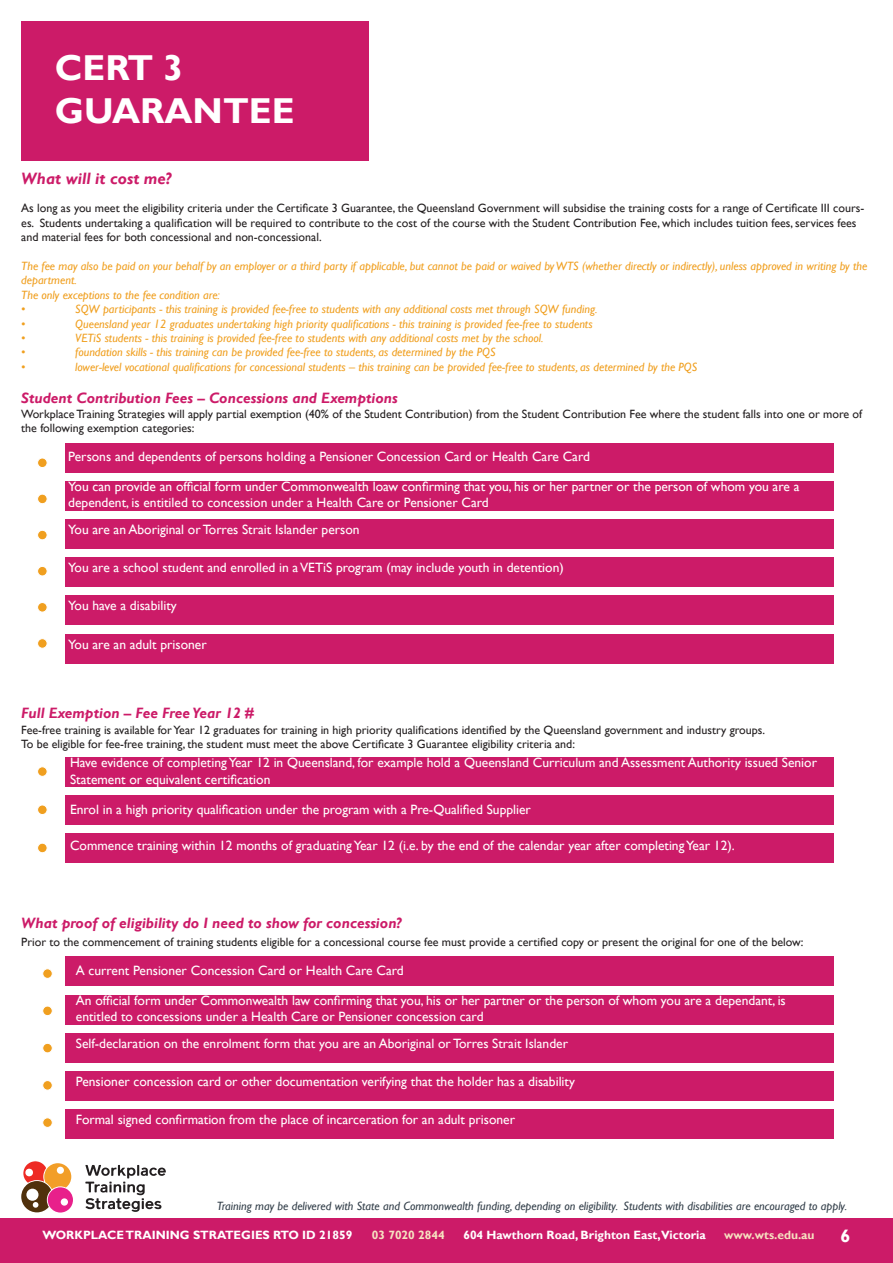
<style>
.page{position:relative;width:893px;height:1263px;background:#fff}
.page>*{position:absolute;margin:0;border:0;box-sizing:border-box;transform-origin:0 0}
.t1{font:700 36px/43.2px "Gill Sans";color:#fff}
.t2{font:700 18px "Gill Sans";color:#fff}
.t3{font:italic 700 16.5px "Gill Sans";color:#cc1b68}
.t4{font:italic 700 15px "Gill Sans";color:#cc1b68}
.t5{font:13.5px/16.5px "Gill Sans";color:#fff}
.t6{font:12px/14.4px "Gill Sans";color:#231f20}
.t7{font:italic 12px/14.4px "Gill Sans";color:#f09f1f}
.t8{font:italic 12px "Gill Sans";color:#333f4a}
.t9{font:700 12px "Gill Sans";color:#fff}
.t10{font:700 12px "Gill Sans";color:#f6e1c0}
</style>
<div class="page">
<div style="left:21px;top:21px;width:348px;height:140px;background:#cc1b68"></div>
<svg style="left:21px;top:1161px;width:52px;height:51px"></svg>
<svg style="left:85px;top:1165px;width:81px;height:47px"></svg>
<div style="left:0;top:1218px;width:893px;height:45px;background:#cc1b68"></div>
<div style="left:65px;top:443px;width:768px;height:30px;background:#cc1b68"></div>
<div style="left:65px;top:481px;width:768px;height:30px;background:#cc1b68"></div>
<div style="left:65px;top:519px;width:768px;height:30px;background:#cc1b68"></div>
<div style="left:65px;top:557px;width:768px;height:30px;background:#cc1b68"></div>
<div style="left:65px;top:595px;width:768px;height:30px;background:#cc1b68"></div>
<div style="left:65px;top:634px;width:768px;height:29px;background:#cc1b68"></div>
<div style="left:65px;top:956px;width:768px;height:30px;background:#cc1b68"></div>
<div style="left:65px;top:995px;width:768px;height:29px;background:#cc1b68"></div>
<div style="left:65px;top:1033px;width:768px;height:30px;background:#cc1b68"></div>
<div style="left:65px;top:1071px;width:768px;height:30px;background:#cc1b68"></div>
<div style="left:65px;top:1109px;width:768px;height:30px;background:#cc1b68"></div>
<div style="left:65px;top:756px;width:768px;height:30px;background:#cc1b68"></div>
<div style="left:65px;top:795px;width:768px;height:30px;background:#cc1b68"></div>
<div style="left:65px;top:833px;width:768px;height:30px;background:#cc1b68"></div>
<div style="left:38px;top:767px;width:9px;height:9px;background:#f09f1f;border-radius:50%"></div>
<div style="left:37px;top:766px;width:11px;height:11px;border:1px solid #fff;border-radius:50%"></div>
<div style="left:38px;top:805px;width:9px;height:9px;background:#f09f1f;border-radius:50%"></div>
<div style="left:37px;top:805px;width:11px;height:10px;border:1px solid #fff;border-radius:50%"></div>
<div style="left:38px;top:843px;width:9px;height:10px;background:#f09f1f;border-radius:50%"></div>
<div style="left:37px;top:843px;width:11px;height:10px;border:1px solid #fff;border-radius:50%"></div>
<div style="left:38px;top:458px;width:9px;height:10px;background:#f09f1f;border-radius:50%"></div>
<div style="left:37px;top:458px;width:11px;height:10px;border:1px solid #fff;border-radius:50%"></div>
<div style="left:38px;top:494px;width:9px;height:10px;background:#f09f1f;border-radius:50%"></div>
<div style="left:37px;top:494px;width:11px;height:10px;border:1px solid #fff;border-radius:50%"></div>
<div style="left:38px;top:530px;width:9px;height:10px;background:#f09f1f;border-radius:50%"></div>
<div style="left:37px;top:530px;width:11px;height:10px;border:1px solid #fff;border-radius:50%"></div>
<div style="left:38px;top:566px;width:9px;height:10px;background:#f09f1f;border-radius:50%"></div>
<div style="left:37px;top:566px;width:11px;height:10px;border:1px solid #fff;border-radius:50%"></div>
<div style="left:38px;top:602px;width:9px;height:10px;background:#f09f1f;border-radius:50%"></div>
<div style="left:37px;top:602px;width:11px;height:10px;border:1px solid #fff;border-radius:50%"></div>
<div style="left:38px;top:639px;width:9px;height:9px;background:#f09f1f;border-radius:50%"></div>
<div style="left:37px;top:638px;width:11px;height:11px;border:1px solid #fff;border-radius:50%"></div>
<div style="left:43px;top:969px;width:9px;height:9px;background:#f09f1f;border-radius:50%"></div>
<div style="left:42px;top:968px;width:11px;height:11px;border:1px solid #fff;border-radius:50%"></div>
<div style="left:43px;top:1006px;width:9px;height:9px;background:#f09f1f;border-radius:50%"></div>
<div style="left:42px;top:1006px;width:11px;height:10px;border:1px solid #fff;border-radius:50%"></div>
<div style="left:43px;top:1043px;width:9px;height:10px;background:#f09f1f;border-radius:50%"></div>
<div style="left:42px;top:1043px;width:11px;height:10px;border:1px solid #fff;border-radius:50%"></div>
<div style="left:43px;top:1080px;width:9px;height:10px;background:#f09f1f;border-radius:50%"></div>
<div style="left:42px;top:1080px;width:11px;height:10px;border:1px solid #fff;border-radius:50%"></div>
<div style="left:43px;top:1118px;width:9px;height:9px;background:#f09f1f;border-radius:50%"></div>
<div style="left:42px;top:1117px;width:11px;height:11px;border:1px solid #fff;border-radius:50%"></div>
<p class="t1" style="left:55px;top:47px;width:241px">CERT 3<br>GUARANTEE</p>
<p class="t3" style="left:21px;top:168px;width:152px">What will it cost me?</p>
<p class="t6" style="left:21px;top:201px;width:845px">As long as you meet the eligibility criteria under the Certificate 3 Guarantee, the Queensland Government will subsidise the training costs for a range of Certificate III cours&shy;es. Students undertaking a qualification will be required to contribute to the cost of the course with the Student Contribution Fee, which includes tuition fees, services fees and material fees for both concessional and non-concessional.</p>
<p class="t7" style="left:21px;top:259px;width:848px">The fee may also be paid on your behalf by an employer or a third party if applicable, but cannot be paid or waived by WTS (whether directly or indirectly), unless approved in writing by the department.</p>
<p class="t7" style="left:21px;top:288px;width:200px">The only exceptions to the fee condition are:</p>
<p class="t7" style="left:21px;top:302px;width:6px">•</p>
<p class="t7" style="left:75px;top:302px;width:524px">SQW participants - this training is provided fee-free to students with any additional costs met through SQW funding.</p>
<p class="t7" style="left:21px;top:317px;width:6px">•</p>
<p class="t7" style="left:75px;top:317px;width:519px">Queensland year 12 graduates undertaking high priority qualifications - this training is provided fee-free to students</p>
<p class="t7" style="left:21px;top:331px;width:6px">•</p>
<p class="t7" style="left:75px;top:331px;width:470px">VETiS students - this training is provided fee-free to students with any additional costs met by the school.</p>
<p class="t7" style="left:21px;top:345px;width:6px">•</p>
<p class="t7" style="left:75px;top:345px;width:422px">foundation skills - this training can be provided fee-free to students, as determined by the PQS</p>
<p class="t7" style="left:21px;top:360px;width:6px">•</p>
<p class="t7" style="left:75px;top:360px;width:624px">lower-level vocational qualifications for concessional students – this training can be provided fee-free to students, as determined by the PQS</p>
<p class="t4" style="left:21px;top:389px;width:378px">Student Contribution Fees – Concessions and Exemptions</p>
<p class="t6" style="left:21px;top:407px;width:842px">Workplace Training Strategies will apply partial exemption (40% of the Student Contribution) from the Student Contribution Fee where the student falls into one or more of the following exemption categories:</p>
<p class="t5" style="left:68px;top:448px;width:523px">Persons and dependents of persons holding a Pensioner Concession Card or Health Care Card</p>
<p class="t5" style="left:68px;top:478px;width:733px">You can provide an official form under Commonwealth loaw confirming that you, his or her partner or the person of whom you are a dependent, is entitiled to concession under a Health Care or Pensioner Card</p>
<p class="t5" style="left:68px;top:521px;width:293px">You are an Aboriginal or Torres Strait Islander person</p>
<p class="t5" style="left:68px;top:559px;width:497px">You are a school student and enrolled in a VETiS program (may include youth in detention)</p>
<p class="t5" style="left:68px;top:598px;width:110px">You have a disability</p>
<p class="t5" style="left:68px;top:637px;width:140px">You are an adult prisoner</p>
<p class="t4" style="left:21px;top:704px;width:234px">Full Exemption – Fee Free Year 12 #</p>
<p class="t6" style="left:21px;top:724px;width:745px;line-height:13.5px">Fee-free training is available for Year 12 graduates for training in high priority qualifications identified by the Queensland government and industry groups.<br>To be eligible for fee-free training, the student must meet the above Certificate 3 Guarantee eligibility criteria and:</p>
<p class="t5" style="left:70px;top:755px;width:748px">Have evidence of completing Year 12 in Queensland, for example hold a Queensland Curriculum and Assessment Authority issued Senior<br>Statement or equivalent certification</p>
<p class="t5" style="left:70px;top:801px;width:462px">Enrol in a high priority qualification under the program with a Pre-Qualified Supplier</p>
<p class="t5" style="left:70px;top:837px;width:666px">Commence training within 12 months of graduating Year 12 (i.e. by the end of the calendar year after completing Year 12).</p>
<p class="t4" style="left:21px;top:914px;width:382px">What proof of eligibility do I need to show for concession?</p>
<p class="t6" style="left:21px;top:935px;width:784px">Prior to the commencement of training students eligible for a concessional course fee must provide a certified copy or present the original for one of the below:</p>
<p class="t5" style="left:76px;top:962px;width:329px">A current Pensioner Concession Card or Health Care Card</p>
<p class="t5" style="left:76px;top:992px;width:711px">An official form under Commonwealth law confirming that you, his or her partner or the person of whom you are a dependant, is entitled to concessions under a Health Care or Pensioner concession card</p>
<p class="t5" style="left:76px;top:1035px;width:494px">Self-declaration on the enrolment form that you are an Aboriginal or Torres Strait Islander</p>
<p class="t5" style="left:76px;top:1073px;width:501px">Pensioner concession card or other documentation verifying that the holder has a disability</p>
<p class="t5" style="left:76px;top:1111px;width:441px">Formal signed confirmation from the place of incarceration for an adult prisoner</p>
<p class="t8" style="left:217px;top:1199px;width:632px">Training may be delivered with State and Commonwealth funding, depending on eligibility. Students with disabilities are encouraged to apply.</p>
<p class="t9" style="left:43px;top:1227px;width:311px">WORKPLACE TRAINING STRATEGIES RTO ID 21859</p>
<p class="t10" style="left:372px;top:1227px;width:74px">03 7020 2844</p>
<p class="t9" style="left:463px;top:1227px;width:244px">604 Hawthorn Road, Brighton East,Victoria</p>
<p class="t10" style="left:724px;top:1227px;width:92px">www.wts.edu.au</p>
<h2 class="t2" style="left:840px;top:1225px;width:11px">6</h2>
</div>
